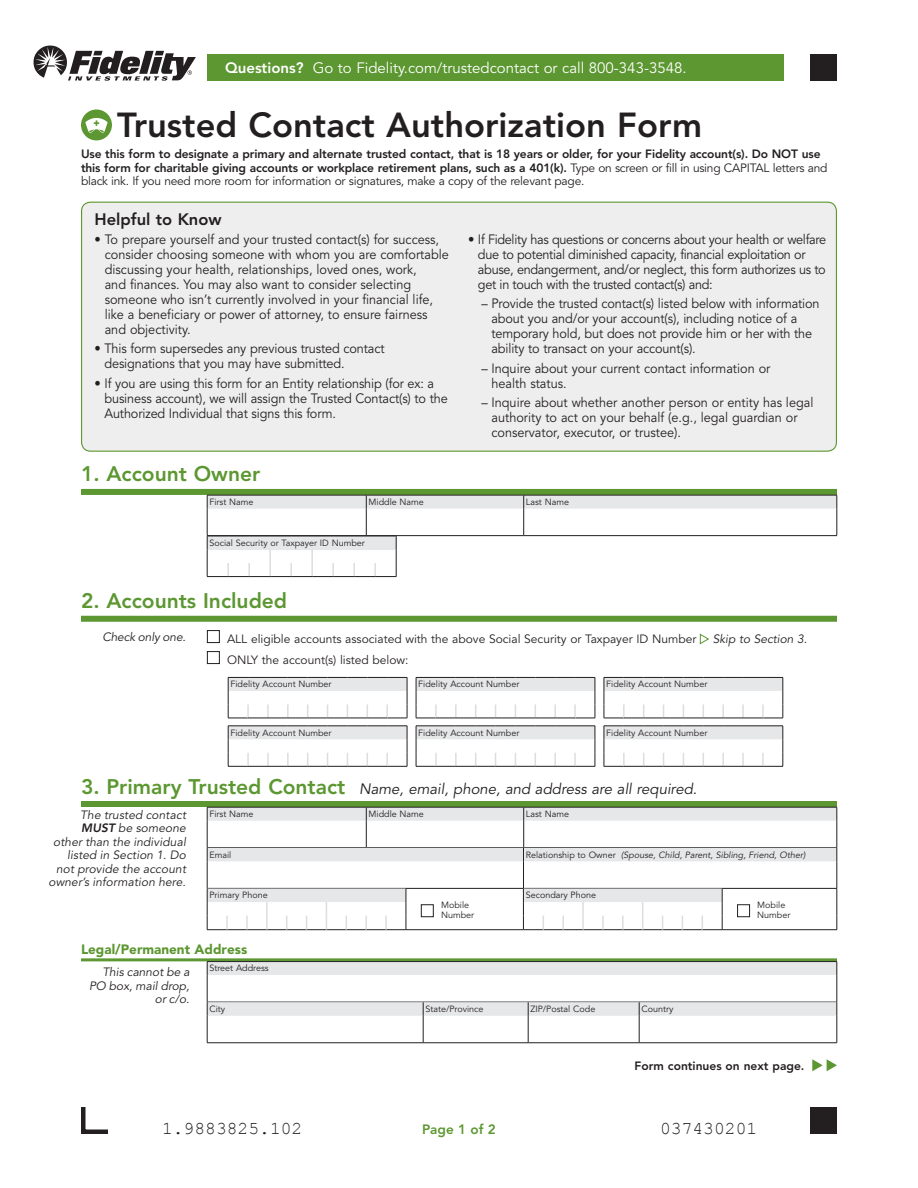
<style>
.page{position:relative;width:918px;height:1188px;background:#fff}
.page>*{position:absolute;margin:0;border:0;box-sizing:border-box;transform-origin:0 0}
.t1{font:800 34.5px "Avenir";color:#231f20}
.t2{font:800 21px "Avenir";color:#5c9731}
.t3{font:18px "Courier New";color:#231f20}
.t4{font:800 16.5px "Avenir";color:#231f20}
.t5{font:italic 15px "Avenir";color:#231f20}
.t6{font:15px "Avenir";color:#fff}
.t7{font:13.5px/15px "Avenir";letter-spacing:-.01em;color:#231f20;scale:.94 1}
.t8{font:900 13.5px "Avenir";color:#5c9731}
.t9{font:800 13.5px "Avenir";color:#5c9731}
.t10{font:800 12px/13.5px "Avenir";letter-spacing:-.01em;color:#231f20}
.t11{font:italic 12px/13.5px "Avenir";letter-spacing:.01em;color:#231f20;text-align:right}
.t12{font:12px "Avenir";color:#231f20}
.t13{font:italic 12px "Avenir";letter-spacing:-.01em;color:#231f20}
.t14{font:9px/10.5px "Avenir";color:#231f20}
.t15{font:italic 9px "Avenir";color:#231f20}
.s1{font-weight:800}
.s2{font-weight:400}
.s3{font-weight:800;font-style:normal;font-size:21px;color:#5c9731}
.s4{font-style:normal}
</style>
<div class="page">
<svg style="left:33px;top:45px;width:163px;height:36px"></svg>
<div style="left:82px;top:202px;width:754px;height:249px;background:#eeeeef;border-radius:9px"></div>
<div style="left:81px;top:202px;width:756px;height:250px;border:1px solid #5c9731;border-radius:9px"></div>
<div style="left:207px;top:54px;width:576px;height:27px;background:#5c9731"></div>
<div style="left:81px;top:489px;width:756px;height:6px;background:#5c9731"></div>
<div style="left:81px;top:616px;width:756px;height:6px;background:#5c9731"></div>
<div style="left:81px;top:801px;width:756px;height:6px;background:#5c9731"></div>
<hr style="left:81px;top:958px;width:756px;height:3px;background:#5c9731">
<div style="left:81px;top:109px;width:31px;height:31px;background:#5c9731;border-radius:50%"></div>
<svg style="left:85px;top:118px;width:23px;height:15px"></svg>
<svg style="left:207px;top:495px;width:631px;height:82px"></svg>
<div style="left:207px;top:630px;width:13px;height:13px;border:1px solid #231f20"></div>
<svg style="left:700px;top:633px;width:9px;height:12px"></svg>
<div style="left:207px;top:651px;width:13px;height:13px;border:1px solid #231f20"></div>
<svg style="left:228px;top:677px;width:556px;height:42px"></svg>
<svg style="left:228px;top:726px;width:556px;height:41px"></svg>
<svg style="left:207px;top:807px;width:631px;height:123px"></svg>
<div style="left:421px;top:905px;width:12px;height:12px;background:#fff"></div>
<div style="left:421px;top:904px;width:13px;height:13px;border:1px solid #231f20"></div>
<div style="left:738px;top:905px;width:12px;height:12px;background:#fff"></div>
<div style="left:737px;top:904px;width:13px;height:13px;border:1px solid #231f20"></div>
<hr style="left:207px;top:961px;width:630px;height:1px;background:#231f20">
<svg style="left:207px;top:962px;width:631px;height:81px"></svg>
<hr style="left:207px;top:1043px;width:216px;height:1px;background:#231f20">
<hr style="left:423px;top:1043px;width:105px;height:1px;background:#231f20">
<hr style="left:528px;top:1043px;width:111px;height:1px;background:#231f20">
<hr style="left:639px;top:1043px;width:198px;height:1px;background:#231f20">
<svg style="left:812px;top:1059px;width:25px;height:12px"></svg>
<div style="left:810px;top:1107px;width:27px;height:27px;background:#231f20"></div>
<svg style="left:81px;top:1107px;width:27px;height:27px"></svg>
<div style="left:810px;top:54px;width:27px;height:27px;background:#231f20"></div>
<p class="t6" style="left:225px;top:62px;width:463px"><span class="s1">Questions?</span> Go to Fidelity.com/trustedcontact or call 800-343-3548.</p>
<h1 class="t1" style="left:117px;top:111px;width:587px">Trusted Contact Authorization Form</h1>
<p class="t10" style="left:81px;top:149px;width:748px">Use this form to designate a primary and alternate trusted contact, that is 18 years or older, for your Fidelity account(s). Do NOT use this form for charitable giving accounts or workplace retirement plans, such as a 401(k). <span class="s2">Type on screen or fill in using CAPITAL letters and black ink. If you need more room for information or signatures, make a copy of the relevant page.</span></p>
<p class="t4" style="left:94px;top:212px;width:129px">Helpful to Know</p>
<p class="t7" style="left:105px;top:233px;width:368px;text-indent:-10px">• To prepare yourself and your trusted contact(s) for success, consider choosing someone with whom you are comfortable discussing your health, relationships, loved ones, work,<br>and finances. You may also want to consider selecting someone who isn’t currently involved in your financial life, like a beneficiary or power of attorney, to ensure fairness and objectivity.</p>
<p class="t7" style="left:104px;top:342px;width:300px;text-indent:-10px">• This form supersedes any previous trusted contact designations that you may have submitted.</p>
<p class="t7" style="left:104px;top:377px;width:367px;text-indent:-10px">• If you are using this form for an Entity relationship (for ex: a business account), we will assign the Trusted Contact(s) to the<br>Authorized Individual that signs this form.</p>
<p class="t7" style="left:478px;top:233px;width:372px;text-indent:-10px">• If Fidelity has questions or concerns about your health or welfare due to potential diminished capacity, financial exploitation or abuse, endangerment, and/or neglect, this form authorizes us to get in touch with the trusted contact(s) and:</p>
<p class="t7" style="left:491px;top:297px;width:351px;text-indent:-10px">– Provide the trusted contact(s) listed below with information about you and/or your account(s), including notice of a temporary hold, but does not provide him or her with the ability to transact on your account(s).</p>
<p class="t7" style="left:491px;top:362px;width:298px;text-indent:-10px">– Inquire about your current contact information or health status.</p>
<p class="t7" style="left:491px;top:396px;width:344px;text-indent:-10px">– Inquire about whether another person or entity has legal authority to act on your behalf (e.g., legal guardian or conservator, executor, or trustee).</p>
<h2 class="t2" style="left:81px;top:465px;width:181px">1. Account Owner</h2>
<p class="t14" style="left:209px;top:498px;width:46px">First Name</p>
<p class="t14" style="left:369px;top:498px;width:57px">Middle Name</p>
<p class="t14" style="left:526px;top:498px;width:45px">Last Name</p>
<p class="t14" style="left:209px;top:538px;width:157px">Social Security or Taxpayer ID Number</p>
<h2 class="t2" style="left:81px;top:592px;width:208px">2. Accounts Included</h2>
<p class="t12" style="left:227px;top:634px;width:471px">ALL eligible accounts associated with the above Social Security or Taxpayer ID Number</p>
<p class="t11" style="left:713px;top:633px;width:96px">Skip to Section 3.</p>
<p class="t12" style="left:227px;top:655px;width:183px">ONLY the account(s) listed below:</p>
<p class="t14" style="left:230px;top:680px;width:103px">Fidelity Account Number</p>
<p class="t14" style="left:418px;top:680px;width:103px">Fidelity Account Number</p>
<p class="t14" style="left:606px;top:680px;width:103px">Fidelity Account Number</p>
<p class="t14" style="left:230px;top:728px;width:103px">Fidelity Account Number</p>
<p class="t14" style="left:418px;top:728px;width:103px">Fidelity Account Number</p>
<p class="t14" style="left:606px;top:728px;width:103px">Fidelity Account Number</p>
<p class="t5" style="left:81px;top:782px;width:618px"><span class="s3">3. Primary Trusted Contact</span> Name, email, phone, and address are all required.</p>
<p class="t14" style="left:209px;top:810px;width:46px">First Name</p>
<p class="t14" style="left:369px;top:810px;width:57px">Middle Name</p>
<p class="t14" style="left:526px;top:810px;width:45px">Last Name</p>
<p class="t14" style="left:209px;top:850px;width:23px">Email</p>
<p class="t15" style="left:526px;top:851px;width:281px"><span class="s4">Relationship to Owner</span> (Spouse, Child, Parent, Sibling, Friend, Other)</p>
<p class="t14" style="left:209px;top:891px;width:60px">Primary Phone</p>
<p class="t14" style="left:441px;top:901px;width:35px">Mobile<br>Number</p>
<p class="t13" style="left:102px;top:632px;width:85px">Check only one.</p>
<p class="t11" style="left:48px;top:809px;width:139px">The trusted contact<br><span class="s1">MUST</span> be someone<br>other than the individual listed in Section 1. Do not provide the account owner’s information here.</p>
<p class="t14" style="left:526px;top:891px;width:72px">Secondary Phone</p>
<p class="t14" style="left:757px;top:901px;width:35px">Mobile<br>Number</p>
<p class="t8" style="left:81px;top:944px;width:168px">Legal/Permanent Address</p>
<p class="t14" style="left:209px;top:964px;width:61px">Street Address</p>
<p class="t14" style="left:209px;top:1005px;width:17px">City</p>
<p class="t14" style="left:425px;top:1005px;width:60px">State/Province</p>
<p class="t14" style="left:530px;top:1005px;width:66px">ZIP/Postal Code</p>
<p class="t14" style="left:641px;top:1005px;width:33px">Country</p>
<p class="t11" style="left:89px;top:966px;width:102px">This cannot be a<br>PO box, mail drop, or c/o.</p>
<p class="t10" style="left:634px;top:1060px;width:172px">Form continues on next page.</p>
<h3 class="t3" style="left:162px;top:1117px;width:142px">1.9883825.102</h3>
<h3 class="t3" style="left:660px;top:1117px;width:99px">037430201</h3>
<p class="t9" style="left:422px;top:1124px;width:75px">Page 1 of 2</p>
</div>
